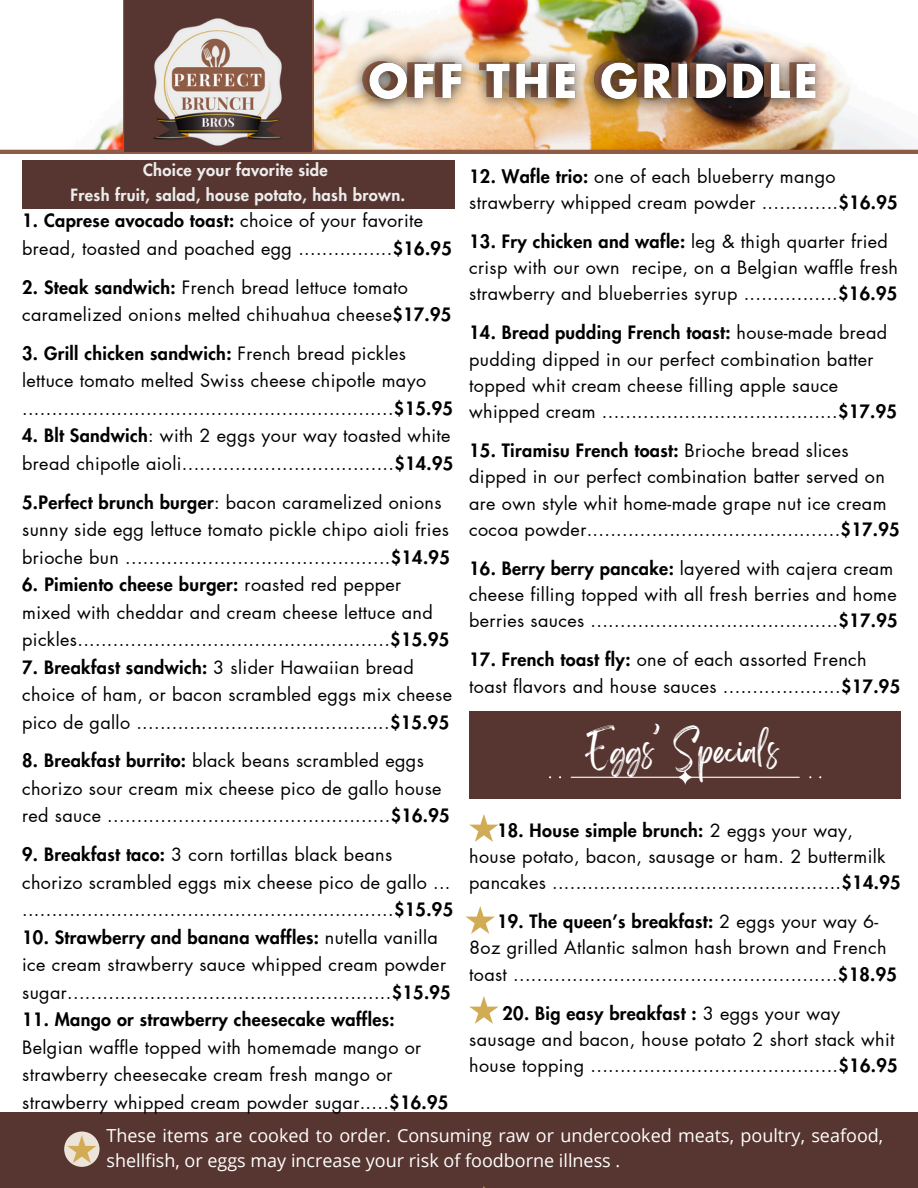
<style>
.page{position:relative;width:918px;height:1188px;background:#fff}
.page>*{position:absolute;margin:0;border:0;box-sizing:border-box;transform-origin:0 0}
.t1{font:29.7px "Brightwall";color:#fff}
.t2{font:18px/27.5px "Futura LT Pro";letter-spacing:.02em;color:#000}
.t3{font:18px/24.8px "Open Sans";color:#fff}
.t4{font:800 16.5px "Futura LT Pro";letter-spacing:.02em;color:#ededed}
.s1{font-weight:800}
</style>
<div class="page">
<div style="left:0;top:1113px;width:918px;height:75px;background:#573530"></div>
<div style="left:64px;top:1132px;width:36px;height:35px;background:#ece4d9;border-radius:50%"></div>
<svg style="left:67px;top:1135px;width:30px;height:28px"></svg>
<img style="left:0;top:0;width:918px;height:153px">
<div style="left:123px;top:0;width:190px;height:153px;background:#573530"></div>
<img style="left:153px;top:17px;width:130px;height:130px">
<svg style="left:469px;top:814px;width:30px;height:28px"></svg>
<hr style="left:469px;top:1186px;width:30px;height:2px;background:#d2ac55">
<svg style="left:466px;top:906px;width:29px;height:28px"></svg>
<div style="left:22px;top:160px;width:432px;height:49px;background:#573530"></div>
<img style="left:343px;top:42px;width:486px;height:77px">
<img style="left:350px;top:44px;width:486px;height:77px">
<div style="left:469px;top:712px;width:432px;height:87px;background:#573530"></div>
<svg style="left:571px;top:769px;width:229px;height:16px"></svg>
<svg style="left:469px;top:996px;width:30px;height:28px"></svg>
<h2 class="t4" style="left:143px;top:163px;width:186px">Choice your favorite side</h2>
<p class="t4" style="left:71px;top:188px;width:336px">Fresh fruit, salad, house potato, hash brown.</p>
<p class="t2" style="left:22px;top:208px;width:431px"><span class="s1">1. Caprese avocado toast:</span> choice of your favorite bread, toasted and poached egg ................<span class="s1">$16.95</span></p>
<p class="t2" style="left:22px;top:274px;width:431px"><span class="s1">2. Steak sandwich:</span> French bread lettuce tomato caramelized onions melted chihuahua cheese<span class="s1">$17.95</span></p>
<p class="t2" style="left:22px;top:340px;width:432px"><span class="s1">3. Grill chicken sandwich:</span> French bread pickles lettuce tomato melted Swiss cheese chipotle mayo ...............................................................<span class="s1">$15.95</span></p>
<p class="t2" style="left:22px;top:423px;width:433px"><span class="s1">4. Blt Sandwich</span>: with 2 eggs your way toasted white bread chipotle aioli....................................<span class="s1">$14.95</span></p>
<p class="t2" style="left:22px;top:489px;width:429px"><span class="s1">5.Perfect brunch burger</span>: bacon caramelized onions sunny side egg lettuce tomato pickle chipo aioli fries brioche bun .............................................<span class="s1">$14.95</span></p>
<p class="t2" style="left:22px;top:572px;width:429px"><span class="s1">6. Pimiento cheese burger:</span> roasted red pepper mixed with cheddar and cream cheese lettuce and pickles.....................................................<span class="s1">$15.95</span></p>
<p class="t2" style="left:22px;top:654px;width:431px"><span class="s1">7. Breakfast sandwich:</span> 3 slider Hawaiian bread choice of ham, or bacon scrambled eggs mix cheese pico de gallo ...........................................<span class="s1">$15.95</span></p>
<p class="t2" style="left:22px;top:748px;width:429px"><span class="s1">8. Breakfast burrito:</span> black beans scrambled eggs chorizo sour cream mix cheese pico de gallo house red sauce ................................................<span class="s1">$16.95</span></p>
<p class="t2" style="left:22px;top:842px;width:432px"><span class="s1">9. Breakfast taco:</span> 3 corn tortillas black beans chorizo scrambled eggs mix cheese pico de gallo ... ...............................................................<span class="s1">$15.95</span></p>
<p class="t2" style="left:22px;top:924px;width:430px"><span class="s1">10. Strawberry and banana waffles:</span> nutella vanilla ice cream strawberry sauce whipped cream powder sugar.......................................................<span class="s1">$15.95</span></p>
<p class="t2" style="left:22px;top:1007px;width:428px"><span class="s1">11. Mango or strawberry cheesecake waffles:<br></span>Belgian waffle topped with homemade mango or strawberry cheesecake cream fresh mango or strawberry whipped cream powder sugar.....<span class="s1">$16.95</span></p>
<p class="t3" style="left:107px;top:1123px;width:778px">These items are cooked to order. Consuming raw or undercooked meats, poultry, seafood, shellfish, or eggs may increase your risk of foodborne illness .</p>
<p class="t2" style="left:469px;top:164px;width:430px;line-height:26.2px"><span class="s1">12. Wafle trio:</span> one of each blueberry mango strawberry whipped cream powder .............<span class="s1">$16.95</span></p>
<p class="t2" style="left:469px;top:229px;width:430px;line-height:26.2px"><span class="s1">13. Fry chicken and wafle:</span> leg &amp; thigh quarter fried crisp with our own recipe, on a Belgian waffle fresh strawberry and blueberries syrup ................<span class="s1">$16.95</span></p>
<p class="t2" style="left:469px;top:320px;width:429px;line-height:26.2px"><span class="s1">14. Bread pudding French toast:</span> house-made bread pudding dipped in our perfect combination batter topped whit cream cheese filling apple sauce whipped cream ........................................<span class="s1">$17.95</span></p>
<p class="t2" style="left:469px;top:438px;width:432px;line-height:26.2px"><span class="s1">15. Tiramisu French toast:</span> Brioche bread slices dipped in our perfect combination batter served on are own style whit home-made grape nut ice cream cocoa powder...........................................<span class="s1">$17.95</span></p>
<p class="t2" style="left:469px;top:556px;width:430px;line-height:26.2px"><span class="s1">16. Berry berry pancake:</span> layered with cajera cream cheese filling topped with all fresh berries and home berries sauces ..........................................<span class="s1">$17.95</span></p>
<p class="t2" style="left:469px;top:647px;width:432px;line-height:26.2px"><span class="s1">17. French toast fly:</span> one of each assorted French toast flavors and house sauces ....................<span class="s1">$17.95</span></p>
<p class="t1" style="left:586px;top:740px;width:195px">Eggs’ Specials</p>
<p class="t2" style="left:469px;top:818px;width:433px;line-height:26.2px;text-indent:28px"><span class="s1">18. House simple brunch:</span> 2 eggs your way, house potato, bacon, sausage or ham. 2 buttermilk pancakes .................................................<span class="s1">$14.95</span></p>
<p class="t2" style="left:469px;top:909px;width:429px;line-height:26.2px;text-align:center"><span class="s1">19. The queen’s breakfast:</span> 2 eggs your way 6-<br>8oz grilled Atlantic salmon hash brown and French toast .......................................................<span class="s1">$18.95</span></p>
<p class="t2" style="left:469px;top:1001px;width:430px;line-height:26.2px;text-indent:33px"><span class="s1">20. Big easy breakfast :</span> 3 eggs your way sausage and bacon, house potato 2 short stack whit house topping ..........................................<span class="s1">$16.95</span></p>
</div>
